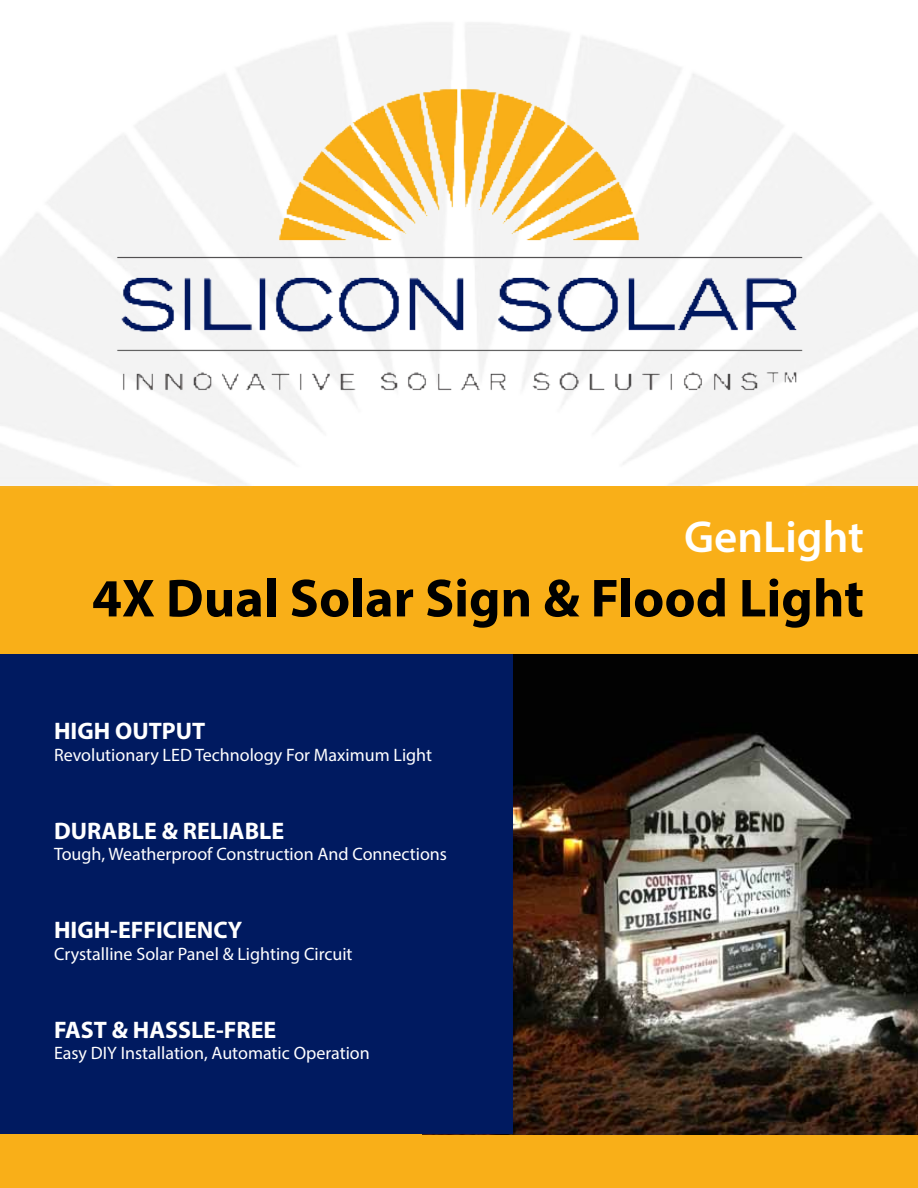
<style>
.page{position:relative;width:918px;height:1188px;background:#fff}
.page>*{position:absolute;margin:0;border:0;box-sizing:border-box;transform-origin:0 0}
.t1{font:700 54px "Myriad Pro";color:#000}
.t2{font:600 45px "Myriad Pro";color:#fff}
.t3{font:700 24px "Myriad Pro";color:#fff}
.t4{font:18px "Myriad Pro";color:#fff}
</style>
<div class="page">
<div style="left:0;top:503px;width:918px;height:685px;background:#f9af18"></div>
<img style="left:0;top:23px;width:918px;height:480px">
<img style="left:105px;top:77px;width:708px;height:388px">
<img style="left:513px;top:655px;width:405px;height:479px">
<div style="left:0;top:654px;width:513px;height:480px;background:#001a60"></div>
<h2 class="t2" style="left:684px;top:508px;width:182px">GenLight</h2>
<h1 class="t1" style="left:92px;top:563px;width:774px">4X Dual Solar Sign &amp; Flood Light</h1>
<h3 class="t3" style="left:54px;top:716px;width:153px">HIGH OUTPUT</h3>
<p class="t4" style="left:54px;top:744px;width:380px">Revolutionary LED Technology For Maximum Light</p>
<h3 class="t3" style="left:54px;top:815px;width:232px">DURABLE &amp; RELIABLE</h3>
<p class="t4" style="left:54px;top:843px;width:395px">Tough, Weatherproof Construction And Connections</p>
<h3 class="t3" style="left:54px;top:915px;width:190px">HIGH-EFFICIENCY</h3>
<p class="t4" style="left:54px;top:943px;width:300px">Crystalline Solar Panel &amp; Lighting Circuit</p>
<h3 class="t3" style="left:54px;top:1014px;width:224px">FAST &amp; HASSLE-FREE</h3>
<p class="t4" style="left:54px;top:1042px;width:317px">Easy DIY Installation, Automatic Operation</p>
</div>
